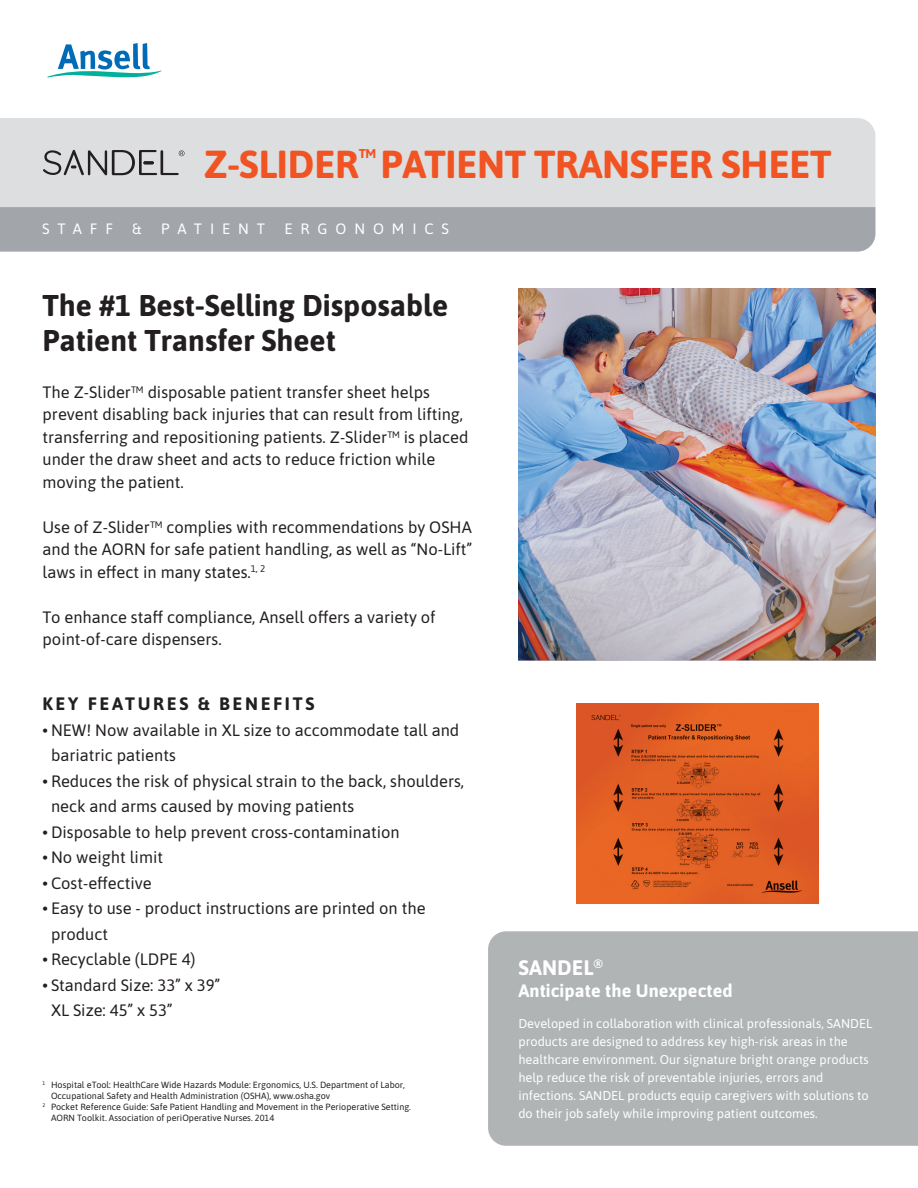
<style>
.page{position:relative;width:918px;height:1188px;background:#fff}
.page>*{position:absolute;margin:0;border:0;box-sizing:border-box;transform-origin:0 0}
.t1{font:700 39px "Asap";letter-spacing:-.01em;color:#f15322}
.t2{font:700 30px/34.5px "Asap";color:#231f20}
.t3{font:700 21px "Asap";letter-spacing:.005em;color:#fff}
.t4{font:700 18px "Asap";letter-spacing:.005em;color:#fff}
.t5{font:700 18px "Asap";letter-spacing:.15em;color:#231f20}
.t6{font:16.5px/22.5px "Asap";color:#231f20}
.t7{font:15px "Asap";letter-spacing:.525em;color:#fff}
.t8{font:12.75px/18px "Asap";color:#fff}
.t9{font:9px/10.8px "Asap";color:#231f20}
</style>
<div class="page">
<div style="left:0;top:207px;width:875px;height:45px;background:#a2a5aa"></div>
<div style="left:0;top:118px;width:875px;height:89px;background:#dddedf"></div>
<svg style="left:43px;top:150px;width:142px;height:25px;background:#adacad"></svg>
<svg style="left:47px;top:43px;width:114px;height:35px"></svg>
<img style="left:518px;top:288px;width:357px;height:373px">
<img style="left:576px;top:703px;width:242px;height:200px">
<div style="left:488px;top:931px;width:430px;height:215px;background:#b1b4b5"></div>
<p class="t1" style="left:204px;top:137px;width:629px">Z-SLIDER<sup>™</sup> PATIENT TRANSFER SHEET</p>
<p class="t7" style="left:42px;top:219px;width:72px">STAFF</p>
<p class="t7" style="left:132px;top:219px;width:11px">&amp;</p>
<p class="t7" style="left:161px;top:219px;width:106px">PATIENT</p>
<p class="t7" style="left:284px;top:219px;width:166px">ERGONOMICS</p>
<p class="t2" style="left:43px;top:287px;width:407px">The #1 Best-Selling Disposable<br>Patient Transfer Sheet</p>
<p class="t6" style="left:43px;top:380px;width:427px">The Z-Slider™ disposable patient transfer sheet helps prevent disabling back injuries that can result from lifting, transferring and repositioning patients. Z-Slider™ is placed under the draw sheet and acts to reduce friction while moving the patient.</p>
<p class="t6" style="left:43px;top:515px;width:431px;text-align:justify">Use of Z-Slider™ complies with recommendations by OSHA and the AORN for safe patient handling, as well as “No-Lift” laws in effect in many states.<sup>1,</sup> <sup>2</sup></p>
<p class="t6" style="left:43px;top:605px;width:395px">To enhance staff compliance, Ansell offers a variety of point-of-care dispensers.</p>
<p class="t5" style="left:43px;top:691px;width:273px">KEY FEATURES &amp; BENEFITS</p>
<p class="t6" style="left:51px;top:716px;width:410px;line-height:25.5px;text-indent:-9px">• NEW! Now available in XL size to accommodate tall and bariatric patients</p>
<p class="t6" style="left:51px;top:767px;width:415px;line-height:25.5px;text-indent:-9px">• Reduces the risk of physical strain to the back, shoulders, neck and arms caused by moving patients</p>
<p class="t6" style="left:43px;top:820px;width:359px">• Disposable to help prevent cross-contamination</p>
<p class="t6" style="left:43px;top:845px;width:122px">• No weight limit</p>
<p class="t6" style="left:43px;top:871px;width:111px">• Cost-effective</p>
<p class="t6" style="left:51px;top:895px;width:376px;line-height:25.5px;text-indent:-9px">• Easy to use - product instructions are printed on the product</p>
<p class="t6" style="left:43px;top:947px;width:155px">• Recyclable (LDPE 4)</p>
<p class="t6" style="left:43px;top:973px;width:179px">• Standard Size: 33” x 39”</p>
<p class="t6" style="left:51px;top:998px;width:123px">XL Size: 45” x 53”</p>
<p class="t9" style="left:51px;top:1079px;width:356px;text-indent:-9px"><sup>1</sup> Hospital eTool: HealthCare Wide Hazards Module: Ergonomics, U.S. Department of Labor,<br>Occupational Safety and Health Administration (OSHA), www.osha.gov</p>
<p class="t9" style="left:51px;top:1101px;width:362px;text-indent:-9px"><sup>2</sup> Pocket Reference Guide: Safe Patient Handling and Movement in the Perioperative Setting.<br>AORN Toolkit. Association of periOperative Nurses. 2014</p>
<p class="t3" style="left:518px;top:952px;width:86px">SANDEL<sup>®</sup></p>
<p class="t4" style="left:518px;top:978px;width:216px">Anticipate the Unexpected</p>
<p class="t8" style="left:518px;top:1014px;width:355px">Developed in collaboration with clinical professionals, SANDEL products are designed to address key high-risk areas in the healthcare environment. Our signature bright orange products help reduce the risk of preventable injuries, errors and infections. SANDEL products equip caregivers with solutions to do their job safely while improving patient outcomes.</p>
</div>
